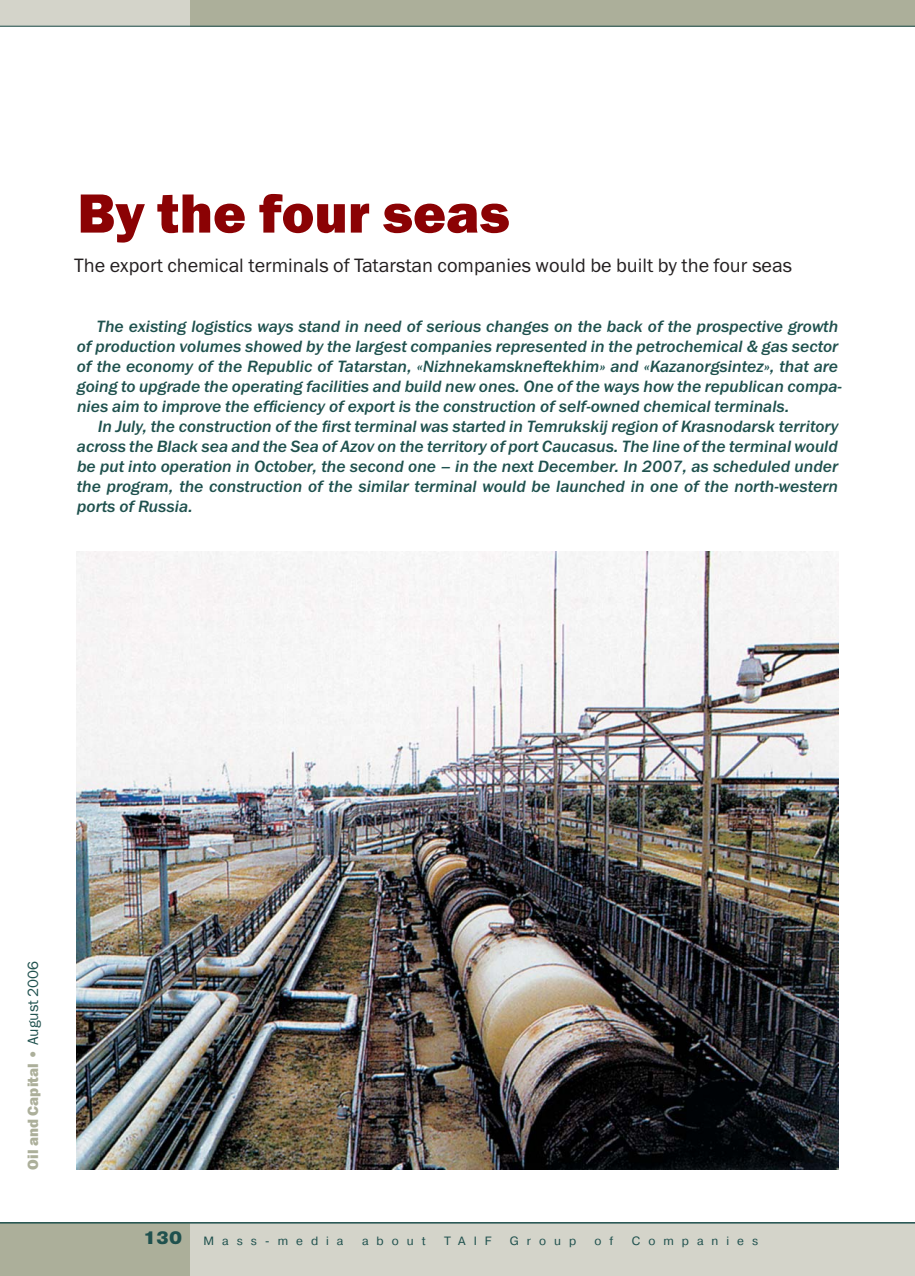
<style>
.page{position:relative;width:915px;height:1276px;background:#fff}
.page>*{position:absolute;margin:0;border:0;box-sizing:border-box;transform-origin:0 0}
.t1{font:55.5px "Franklin Gothic Heavy ITC";color:#8b0204}
.t2{font:19.5px "Franklin Gothic Book ITC";color:#231f20}
.t3{font:italic 16.5px/20px "Franklin Gothic Medium ITC";color:#1f514e}
.t4{font:15px "Franklin Gothic Heavy ITC";color:#acaf9a}
.t5{font:12px "Pragmatica";letter-spacing:.665em;color:#1f514e}
.s1{font-family:"Franklin Gothic Book ITC";color:#1f514e}
.s2{font-weight:900;font-size:18px}
</style>
<div class="page">
<div style="left:0;top:0;width:914px;height:27px;background:#d4d4ca"></div>
<div style="left:0;top:1222px;width:914px;height:54px;background:#acaf9a"></div>
<div style="left:190px;top:1222px;width:724px;height:54px;background:#d4d4ca"></div>
<div style="left:190px;top:0;width:724px;height:27px;background:#acaf9a"></div>
<hr style="left:0;top:1222px;width:914px;height:1px;background:#1f514e">
<hr style="left:0;top:26px;width:914px;height:1px;background:#1f514e">
<img style="left:76px;top:551px;width:762px;height:618px">
<h1 class="t1" style="left:77px;top:193px;width:434px">By the four seas</h1>
<p class="t2" style="left:74px;top:259px;width:719px">The export chemical terminals of Tatarstan companies would be built by the four seas</p>
<p class="t3" style="left:77px;top:318px;width:766px;text-indent:20px">The existing logistics ways stand in need of serious changes on the back of the prospective growth of production volumes showed by the largest companies represented in the petrochemical &amp; gas sector of the economy of the Republic of Tatarstan, «Nizhnekamskneftekhim» and «Kazanorgsintez», that are going to upgrade the operating facilities and build new ones. One of the ways how the republican compa&shy;nies aim to improve the efficiency of export is the construction of self-owned chemical terminals.</p>
<p class="t3" style="left:77px;top:418px;width:762px;text-align:justify;text-indent:21px">In July, the construction of the first terminal was started in Temrukskĳ region of Krasnodarsk territory across the Black sea and the Sea of Azov on the territory of port Caucasus. The line of the terminal would be put into operation in October, the second one – in the next December. In 2007, as scheduled under the program, the construction of the similar terminal would be launched in one of the north-western ports of Russia.</p>
<p class="t4" style="left:27px;top:1169px;width:210px;rotate:-90deg">Oil and Capital • <span class="s1">August 2006</span></p>
<p class="t5" style="left:143px;top:1236px;width:202px"><span class="s2">130</span> Mass-media</p>
<p class="t5" style="left:362px;top:1236px;width:65px">about</p>
<p class="t5" style="left:444px;top:1236px;width:49px">TAIF</p>
<p class="t5" style="left:510px;top:1236px;width:68px">Group</p>
<p class="t5" style="left:594px;top:1236px;width:20px">o f</p>
<p class="t5" style="left:631px;top:1236px;width:128px">Companies</p>
</div>
